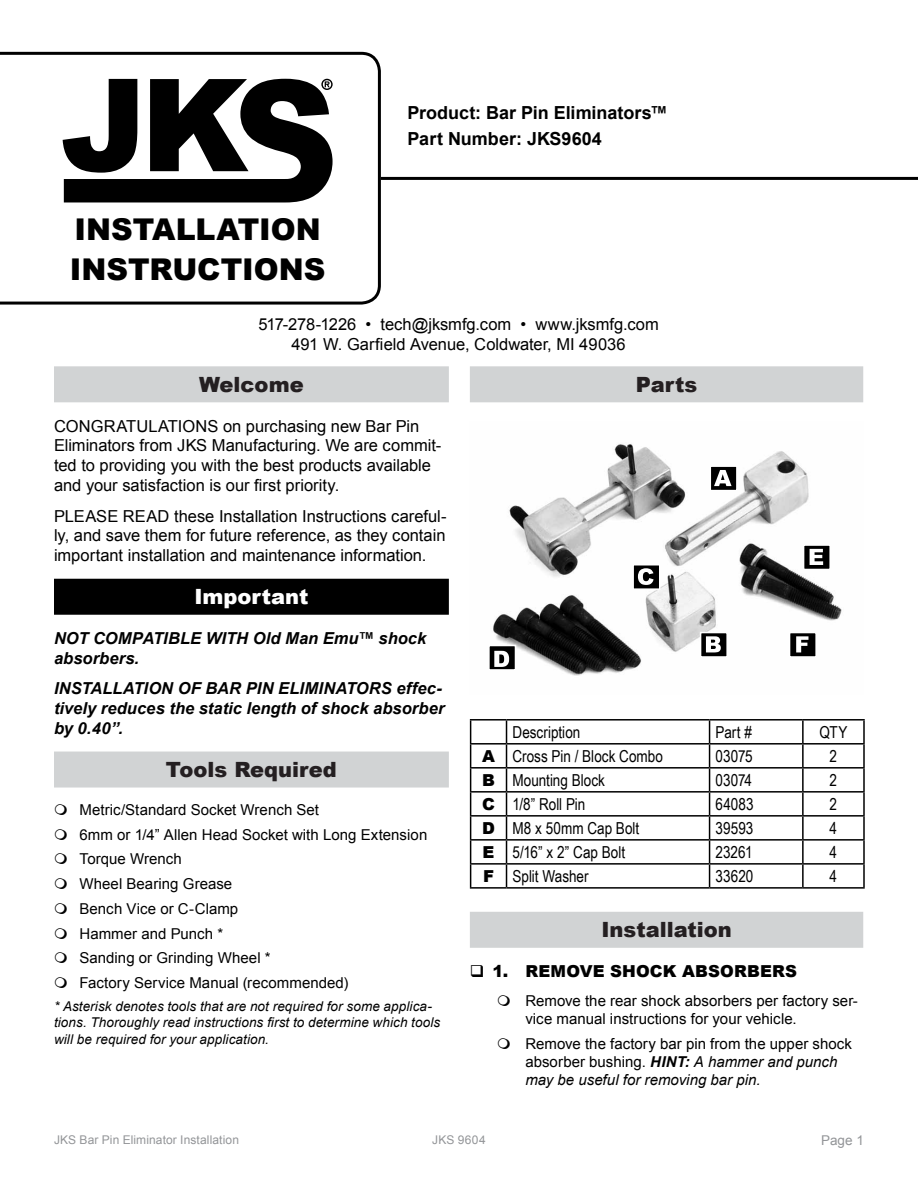
<style>
.page{position:relative;width:918px;height:1188px;background:#fff}
.page>*{position:absolute;margin:0;border:0;box-sizing:border-box;transform-origin:0 0}
.t1{font:900 30px/40px "Arial";letter-spacing:-.005em;color:#000}
.t2{font:900 21px "Arial";color:#241f21}
.t3{font:900 21px "Arial";color:#fff}
.t4{font:700 18px/26.5px "Arial";color:#000}
.t5{font:16.5px/19.8px "Arial";color:#000}
.t6{font:16.5px "Arial Narrow";color:#000}
.t7{font:italic 700 16.5px/19.8px "Arial";letter-spacing:.005em;color:#000}
.t8{font:900 16.5px "Arial";letter-spacing:.01em;color:#000}
.t9{font:15px/24.8px "Arial";letter-spacing:.005em;color:#000}
.t10{font:italic 13.5px/16.2px "Arial";letter-spacing:.01em;color:#000}
.t11{font:13.5px "Arial";color:#939598}
.t12{font:12px "Arial";letter-spacing:.01em;color:#939598}
.s1{font-family:"Arial";font-weight:900}
.s2{font-weight:700;font-style:italic}
.s3{font-style:italic}
</style>
<div class="page">
<svg style="left:0;top:51px;width:382px;height:254px"></svg>
<hr style="left:381px;top:177px;width:537px;height:3px;background:#000">
<svg style="left:63px;top:79px;width:270px;height:123px"></svg>
<div style="left:54px;top:366px;width:395px;height:36px;background:#d1d3d4"></div>
<div style="left:54px;top:579px;width:395px;height:36px;background:#000"></div>
<div style="left:54px;top:752px;width:395px;height:36px;background:#d1d3d4"></div>
<div style="left:470px;top:366px;width:393px;height:36px;background:#d1d3d4"></div>
<div style="left:470px;top:912px;width:393px;height:36px;background:#d1d3d4"></div>
<img style="left:493px;top:444px;width:349px;height:232px">
<hr style="left:470px;top:719px;width:37px;height:2px;background:#000">
<hr style="left:507px;top:719px;width:203px;height:2px;background:#000">
<hr style="left:710px;top:719px;width:93px;height:2px;background:#000">
<hr style="left:803px;top:719px;width:62px;height:2px;background:#000">
<hr style="left:802px;top:721px;width:2px;height:22px;background:#000">
<hr style="left:863px;top:721px;width:2px;height:22px;background:#000">
<hr style="left:470px;top:743px;width:37px;height:2px;background:#000">
<hr style="left:507px;top:743px;width:203px;height:2px;background:#000">
<hr style="left:710px;top:743px;width:93px;height:2px;background:#000">
<hr style="left:803px;top:743px;width:62px;height:2px;background:#000">
<hr style="left:802px;top:745px;width:2px;height:22px;background:#000">
<hr style="left:863px;top:745px;width:2px;height:22px;background:#000">
<hr style="left:470px;top:767px;width:37px;height:2px;background:#000">
<hr style="left:507px;top:767px;width:203px;height:2px;background:#000">
<hr style="left:710px;top:767px;width:93px;height:2px;background:#000">
<hr style="left:803px;top:767px;width:62px;height:2px;background:#000">
<hr style="left:802px;top:769px;width:2px;height:22px;background:#000">
<hr style="left:863px;top:769px;width:2px;height:22px;background:#000">
<hr style="left:470px;top:791px;width:37px;height:2px;background:#000">
<hr style="left:507px;top:791px;width:203px;height:2px;background:#000">
<hr style="left:710px;top:791px;width:93px;height:2px;background:#000">
<hr style="left:803px;top:791px;width:62px;height:2px;background:#000">
<hr style="left:802px;top:793px;width:2px;height:22px;background:#000">
<hr style="left:863px;top:793px;width:2px;height:22px;background:#000">
<hr style="left:470px;top:815px;width:37px;height:2px;background:#000">
<hr style="left:507px;top:815px;width:203px;height:2px;background:#000">
<hr style="left:710px;top:815px;width:93px;height:2px;background:#000">
<hr style="left:803px;top:815px;width:62px;height:2px;background:#000">
<hr style="left:802px;top:817px;width:2px;height:22px;background:#000">
<hr style="left:863px;top:817px;width:2px;height:22px;background:#000">
<hr style="left:470px;top:839px;width:37px;height:2px;background:#000">
<hr style="left:507px;top:839px;width:203px;height:2px;background:#000">
<hr style="left:710px;top:839px;width:93px;height:2px;background:#000">
<hr style="left:803px;top:839px;width:62px;height:2px;background:#000">
<hr style="left:802px;top:841px;width:2px;height:22px;background:#000">
<hr style="left:863px;top:841px;width:2px;height:22px;background:#000">
<hr style="left:470px;top:863px;width:37px;height:2px;background:#000">
<svg style="left:470px;top:721px;width:1px;height:166px"></svg>
<hr style="left:507px;top:863px;width:203px;height:2px;background:#000">
<svg style="left:506px;top:721px;width:1px;height:166px"></svg>
<hr style="left:710px;top:863px;width:93px;height:2px;background:#000">
<svg style="left:709px;top:721px;width:1px;height:166px"></svg>
<hr style="left:803px;top:863px;width:62px;height:2px;background:#000">
<hr style="left:802px;top:865px;width:2px;height:22px;background:#000">
<hr style="left:863px;top:865px;width:2px;height:22px;background:#000">
<hr style="left:470px;top:887px;width:37px;height:2px;background:#000">
<hr style="left:507px;top:887px;width:203px;height:2px;background:#000">
<hr style="left:710px;top:887px;width:93px;height:2px;background:#000">
<hr style="left:803px;top:887px;width:62px;height:2px;background:#000">
<div style="left:710px;top:466px;width:27px;height:25px;background:#000"></div>
<div style="left:710px;top:465px;width:28px;height:26px;border:2px solid #fff"></div>
<svg style="left:714px;top:470px;width:18px;height:16px"></svg>
<div style="left:701px;top:633px;width:26px;height:24px;background:#000"></div>
<div style="left:700px;top:632px;width:28px;height:26px;border:2px solid #fff"></div>
<svg style="left:706px;top:636px;width:15px;height:16px"></svg>
<div style="left:633px;top:565px;width:27px;height:24px;background:#000"></div>
<div style="left:632px;top:564px;width:28px;height:26px;border:2px solid #fff"></div>
<svg style="left:638px;top:568px;width:16px;height:17px"></svg>
<div style="left:489px;top:646px;width:26px;height:24px;background:#000"></div>
<div style="left:488px;top:645px;width:28px;height:26px;border:2px solid #fff"></div>
<svg style="left:494px;top:651px;width:15px;height:16px"></svg>
<div style="left:804px;top:545px;width:26px;height:24px;background:#000"></div>
<div style="left:803px;top:544px;width:28px;height:26px;border:2px solid #fff"></div>
<svg style="left:810px;top:549px;width:13px;height:16px"></svg>
<div style="left:790px;top:633px;width:26px;height:24px;background:#000"></div>
<div style="left:789px;top:632px;width:28px;height:26px;border:2px solid #fff"></div>
<svg style="left:796px;top:636px;width:12px;height:16px"></svg>
<h1 class="t1" style="left:70px;top:208px;width:257px">INSTALLATION<br>INSTRUCTIONS</h1>
<p class="t4" style="left:408px;top:100px;width:262px">Product: Bar Pin Eliminators™<br>Part Number: JKS9604</p>
<p class="t5" style="left:258px;top:315px;width:402px;text-align:center">517-278-1226 • tech@jksmfg.com • www.jksmfg.com<br>491 W. Garfield Avenue, Coldwater, MI 49036</p>
<p class="t2" style="left:199px;top:369px;width:106px">Welcome</p>
<p class="t5" style="left:54px;top:416px;width:389px">CONGRATULATIONS on purchasing new Bar Pin Eliminators from JKS Manufacturing. We are commit&shy;ted to providing you with the best products available and your satisfaction is our first priority.</p>
<p class="t5" style="left:54px;top:506px;width:394px;text-align:justify">PLEASE READ these Installation Instructions careful&shy;ly, and save them for future reference, as they contain important installation and maintenance information.</p>
<p class="t3" style="left:194px;top:581px;width:116px">Important</p>
<p class="t7" style="left:54px;top:629px;width:374px">NOT COMPATIBLE WITH Old Man Emu™ shock absorbers.</p>
<p class="t7" style="left:54px;top:679px;width:392px">INSTALLATION OF BAR PIN ELIMINATORS effec&shy;tively reduces the static length of shock absorber by 0.40”.</p>
<p class="t2" style="left:166px;top:754px;width:173px">Tools Required</p>
<p class="t9" style="left:79px;top:797px;width:349px">Metric/Standard Socket Wrench Set<br>6mm or 1/4” Allen Head Socket with Long Extension<br>Torque Wrench<br>Wheel Bearing Grease<br>Bench Vice or C-Clamp<br>Hammer and Punch *<br>Sanding or Grinding Wheel *<br>Factory Service Manual (recommended)</p>
<p class="t10" style="left:54px;top:999px;width:388px">* Asterisk denotes tools that are not required for some applica&shy;tions. Thoroughly read instructions first to determine which tools will be required for your application.</p>
<p class="t2" style="left:636px;top:369px;width:63px">Parts</p>
<p class="t6" style="left:513px;top:720px;width:69px">Description</p>
<p class="t6" style="left:716px;top:720px;width:38px">Part #</p>
<p class="t6" style="left:819px;top:720px;width:29px">QTY</p>
<p class="t6" style="left:482px;top:744px;width:182px"><span class="s1">A</span> Cross Pin / Block Combo</p>
<p class="t6" style="left:716px;top:744px;width:39px">03075</p>
<p class="t6" style="left:830px;top:744px;width:9px">2</p>
<p class="t6" style="left:482px;top:768px;width:124px"><span class="s1">B</span> Mounting Block</p>
<p class="t6" style="left:716px;top:768px;width:38px">03074</p>
<p class="t6" style="left:830px;top:768px;width:9px">2</p>
<p class="t6" style="left:482px;top:792px;width:105px"><span class="s1">C</span> 1/8” Roll Pin</p>
<p class="t6" style="left:716px;top:792px;width:40px">64083</p>
<p class="t6" style="left:830px;top:792px;width:9px">2</p>
<p class="t6" style="left:482px;top:816px;width:159px"><span class="s1">D</span> M8 x 50mm Cap Bolt</p>
<p class="t6" style="left:716px;top:816px;width:39px">39593</p>
<p class="t6" style="left:830px;top:816px;width:9px">4</p>
<p class="t6" style="left:483px;top:840px;width:144px"><span class="s1">E</span> 5/16” x 2” Cap Bolt</p>
<p class="t6" style="left:716px;top:840px;width:39px">23261</p>
<p class="t6" style="left:830px;top:840px;width:9px">4</p>
<p class="t6" style="left:483px;top:864px;width:107px"><span class="s1">F</span> Split Washer</p>
<p class="t6" style="left:716px;top:864px;width:39px">33620</p>
<p class="t6" style="left:830px;top:864px;width:9px">4</p>
<p class="t2" style="left:601px;top:914px;width:132px">Installation</p>
<p class="t8" style="left:492px;top:959px;width:306px">1. REMOVE SHOCK ABSORBERS</p>
<p class="t9" style="left:525px;top:992px;width:334px;line-height:18px">Remove the rear shock absorbers per factory ser&shy;vice manual instructions for your vehicle.</p>
<p class="t9" style="left:525px;top:1034px;width:328px;line-height:18px">Remove the factory bar pin from the upper shock absorber bushing. <span class="s2">HINT:</span> <span class="s3">A hammer and punch may be useful for removing bar pin.</span></p>
<p class="t12" style="left:54px;top:1132px;width:187px">JKS Bar Pin Eliminator Installation</p>
<p class="t12" style="left:432px;top:1132px;width:55px">JKS 9604</p>
<p class="t11" style="left:821px;top:1131px;width:44px">Page 1</p>
</div>
